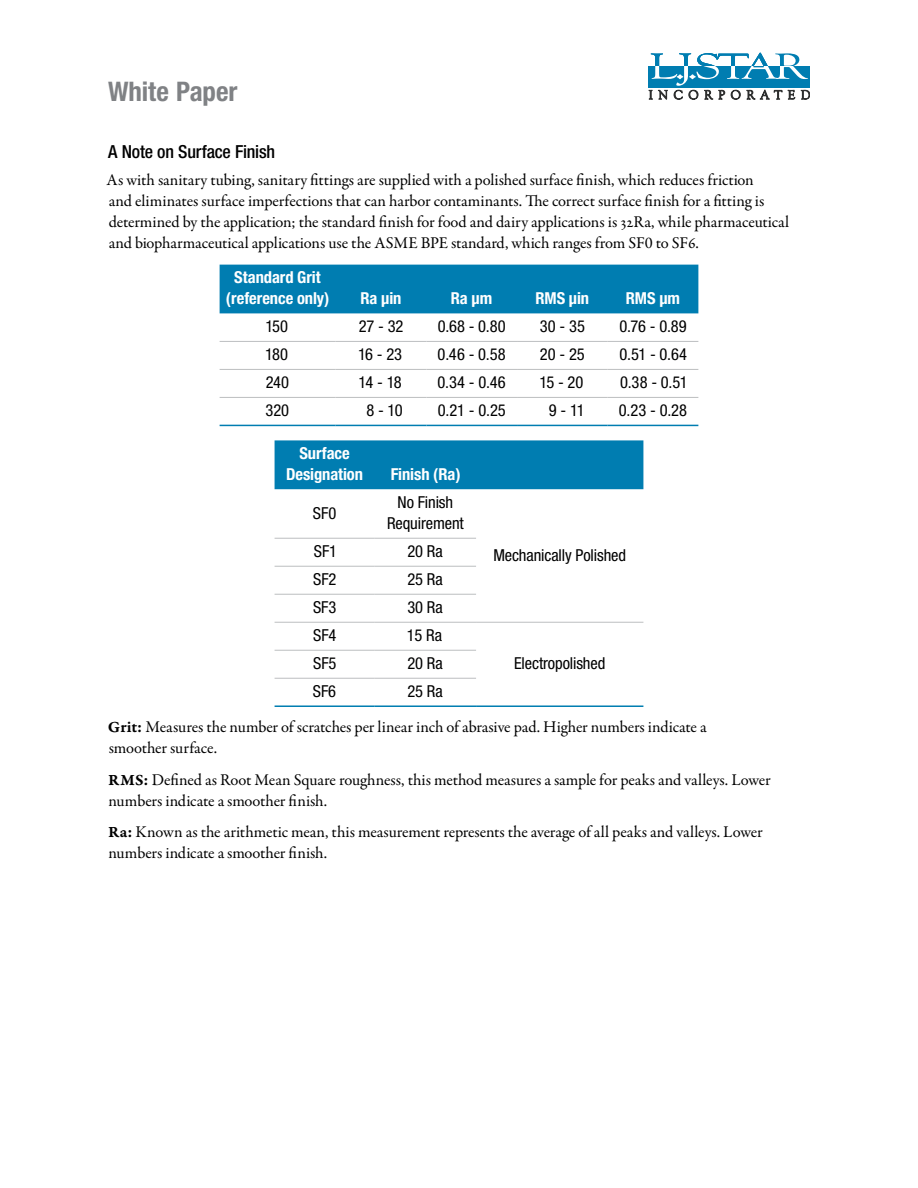
<style>
.page{position:relative;width:918px;height:1188px;background:#fff}
.page>*{position:absolute;margin:0;border:0;box-sizing:border-box;transform-origin:0 0}
.t1{font:700 condensed 27px "Helvetica Neue";letter-spacing:-.005em;color:#808285}
.t2{font:500 condensed 18px "Helvetica Neue";letter-spacing:-.01em;color:#000}
.t3{font:16.5px/21px "Garamond Premr Pro";letter-spacing:-.005em;color:#000}
.t4{font:condensed 16.5px/21px "Helvetica Neue";letter-spacing:-.005em;color:#000;text-align:center}
.t5{font:700 condensed 16.5px/21px "Helvetica Neue";letter-spacing:-.005em;color:#fff;text-align:center}
.s1{font-family:"Garamond Premr Pro Smbd Capt"}
</style>
<div class="page">
<svg style="left:649px;top:53px;width:161px;height:46px"></svg>
<div style="left:220px;top:265px;width:478px;height:48px;background:#007db1"></div>
<hr style="left:220px;top:341px;width:116px;height:1px;background:#bcbec0">
<hr style="left:336px;top:341px;width:90px;height:1px;background:#bcbec0">
<hr style="left:426px;top:341px;width:91px;height:1px;background:#bcbec0">
<hr style="left:517px;top:341px;width:91px;height:1px;background:#bcbec0">
<hr style="left:608px;top:341px;width:90px;height:1px;background:#bcbec0">
<hr style="left:220px;top:369px;width:116px;height:1px;background:#bcbec0">
<hr style="left:336px;top:369px;width:90px;height:1px;background:#bcbec0">
<hr style="left:426px;top:369px;width:91px;height:1px;background:#bcbec0">
<hr style="left:517px;top:369px;width:91px;height:1px;background:#bcbec0">
<hr style="left:608px;top:369px;width:90px;height:1px;background:#bcbec0">
<hr style="left:220px;top:397px;width:116px;height:1px;background:#bcbec0">
<hr style="left:336px;top:397px;width:90px;height:1px;background:#bcbec0">
<hr style="left:426px;top:397px;width:91px;height:1px;background:#bcbec0">
<hr style="left:517px;top:397px;width:91px;height:1px;background:#bcbec0">
<hr style="left:608px;top:397px;width:90px;height:1px;background:#bcbec0">
<hr style="left:220px;top:425px;width:116px;height:1px;background:#007db1">
<hr style="left:336px;top:425px;width:90px;height:1px;background:#007db1">
<hr style="left:426px;top:425px;width:91px;height:1px;background:#007db1">
<hr style="left:517px;top:425px;width:91px;height:1px;background:#007db1">
<hr style="left:608px;top:425px;width:90px;height:1px;background:#007db1">
<div style="left:275px;top:440px;width:368px;height:49px;background:#007db1"></div>
<hr style="left:275px;top:538px;width:100px;height:1px;background:#bcbec0">
<hr style="left:375px;top:538px;width:101px;height:1px;background:#bcbec0">
<hr style="left:275px;top:566px;width:100px;height:1px;background:#bcbec0">
<hr style="left:375px;top:566px;width:101px;height:1px;background:#bcbec0">
<hr style="left:275px;top:594px;width:100px;height:1px;background:#bcbec0">
<hr style="left:375px;top:594px;width:101px;height:1px;background:#bcbec0">
<hr style="left:275px;top:622px;width:100px;height:1px;background:#bcbec0">
<hr style="left:375px;top:622px;width:101px;height:1px;background:#bcbec0">
<hr style="left:275px;top:650px;width:100px;height:1px;background:#bcbec0">
<hr style="left:375px;top:650px;width:101px;height:1px;background:#bcbec0">
<hr style="left:275px;top:678px;width:100px;height:1px;background:#bcbec0">
<hr style="left:375px;top:678px;width:101px;height:1px;background:#bcbec0">
<hr style="left:275px;top:705px;width:100px;height:2px;background:#007db1">
<hr style="left:375px;top:705px;width:101px;height:2px;background:#007db1">
<hr style="left:476px;top:705px;width:167px;height:2px;background:#007db1">
<hr style="left:476px;top:622px;width:167px;height:1px;background:#bcbec0">
<h1 class="t1" style="left:108px;top:76px;width:131px">White Paper</h1>
<p class="t2" style="left:108px;top:141px;width:168px">A Note on Surface Finish</p>
<p class="t3" style="left:107px;top:170px;width:684px">As with sanitary tubing, sanitary fittings are supplied with a polished surface finish, which reduces friction<br>and eliminates surface imperfections that can harbor contaminants. The correct surface finish for a fitting is determined by the application; the standard finish for food and dairy applications is 32Ra, while pharmaceutical and biopharmaceutical applications use the ASME BPE standard, which ranges from SF0 to SF6.</p>
<p class="t5" style="left:226px;top:267px;width:105px">Standard Grit (reference only)</p>
<p class="t5" style="left:361px;top:288px;width:42px">Ra μin</p>
<p class="t5" style="left:451px;top:288px;width:43px">Ra μm</p>
<p class="t5" style="left:535px;top:288px;width:55px">RMS μin</p>
<p class="t5" style="left:626px;top:288px;width:56px">RMS μm</p>
<p class="t4" style="left:265px;top:316px;width:24px">150</p>
<p class="t4" style="left:359px;top:316px;width:46px">27 - 32</p>
<p class="t4" style="left:438px;top:316px;width:70px">0.68 - 0.80</p>
<p class="t4" style="left:540px;top:316px;width:47px">30 - 35</p>
<p class="t4" style="left:619px;top:316px;width:69px">0.76 - 0.89</p>
<p class="t4" style="left:265px;top:344px;width:24px">180</p>
<p class="t4" style="left:358px;top:344px;width:46px">16 - 23</p>
<p class="t4" style="left:438px;top:344px;width:70px">0.46 - 0.58</p>
<p class="t4" style="left:540px;top:344px;width:46px">20 - 25</p>
<p class="t4" style="left:620px;top:344px;width:69px">0.51 - 0.64</p>
<p class="t4" style="left:266px;top:372px;width:25px">240</p>
<p class="t4" style="left:359px;top:372px;width:45px">14 - 18</p>
<p class="t4" style="left:438px;top:372px;width:70px">0.34 - 0.46</p>
<p class="t4" style="left:539px;top:372px;width:45px">15 - 20</p>
<p class="t4" style="left:620px;top:372px;width:69px">0.38 - 0.51</p>
<p class="t4" style="left:266px;top:400px;width:25px">320</p>
<p class="t4" style="left:366px;top:400px;width:38px">8 - 10</p>
<p class="t4" style="left:438px;top:400px;width:69px">0.21 - 0.25</p>
<p class="t4" style="left:549px;top:400px;width:37px">9 - 11</p>
<p class="t4" style="left:619px;top:400px;width:70px">0.23 - 0.28</p>
<p class="t5" style="left:286px;top:443px;width:78px">Surface<br>Designation</p>
<p class="t5" style="left:391px;top:464px;width:72px">Finish (Ra)</p>
<p class="t4" style="left:313px;top:502px;width:25px">SF0</p>
<p class="t4" style="left:387px;top:492px;width:78px">No Finish<br>Requirement</p>
<p class="t4" style="left:314px;top:541px;width:25px">SF1</p>
<p class="t4" style="left:407px;top:541px;width:37px">20 Ra</p>
<p class="t4" style="left:493px;top:544px;width:134px">Mechanically Polished</p>
<p class="t4" style="left:313px;top:569px;width:25px">SF2</p>
<p class="t4" style="left:407px;top:569px;width:37px">25 Ra</p>
<p class="t4" style="left:313px;top:597px;width:25px">SF3</p>
<p class="t4" style="left:408px;top:597px;width:37px">30 Ra</p>
<p class="t4" style="left:313px;top:625px;width:25px">SF4</p>
<p class="t4" style="left:407px;top:625px;width:37px">15 Ra</p>
<p class="t4" style="left:313px;top:653px;width:25px">SF5</p>
<p class="t4" style="left:407px;top:653px;width:37px">20 Ra</p>
<p class="t4" style="left:514px;top:653px;width:93px">Electropolished</p>
<p class="t4" style="left:313px;top:681px;width:25px">SF6</p>
<p class="t4" style="left:407px;top:681px;width:37px">25 Ra</p>
<p class="t3" style="left:108px;top:717px;width:600px"><span class="s1">Grit:</span> Measures the number of scratches per linear inch of abrasive pad. Higher numbers indicate a smoother surface.</p>
<p class="t3" style="left:108px;top:770px;width:664px"><span class="s1">RMS:</span> Defined as Root Mean Square roughness, this method measures a sample for peaks and valleys. Lower numbers indicate a smoother finish.</p>
<p class="t3" style="left:108px;top:822px;width:656px"><span class="s1">Ra:</span> Known as the arithmetic mean, this measurement represents the average of all peaks and valleys. Lower numbers indicate a smoother finish.</p>
</div>
